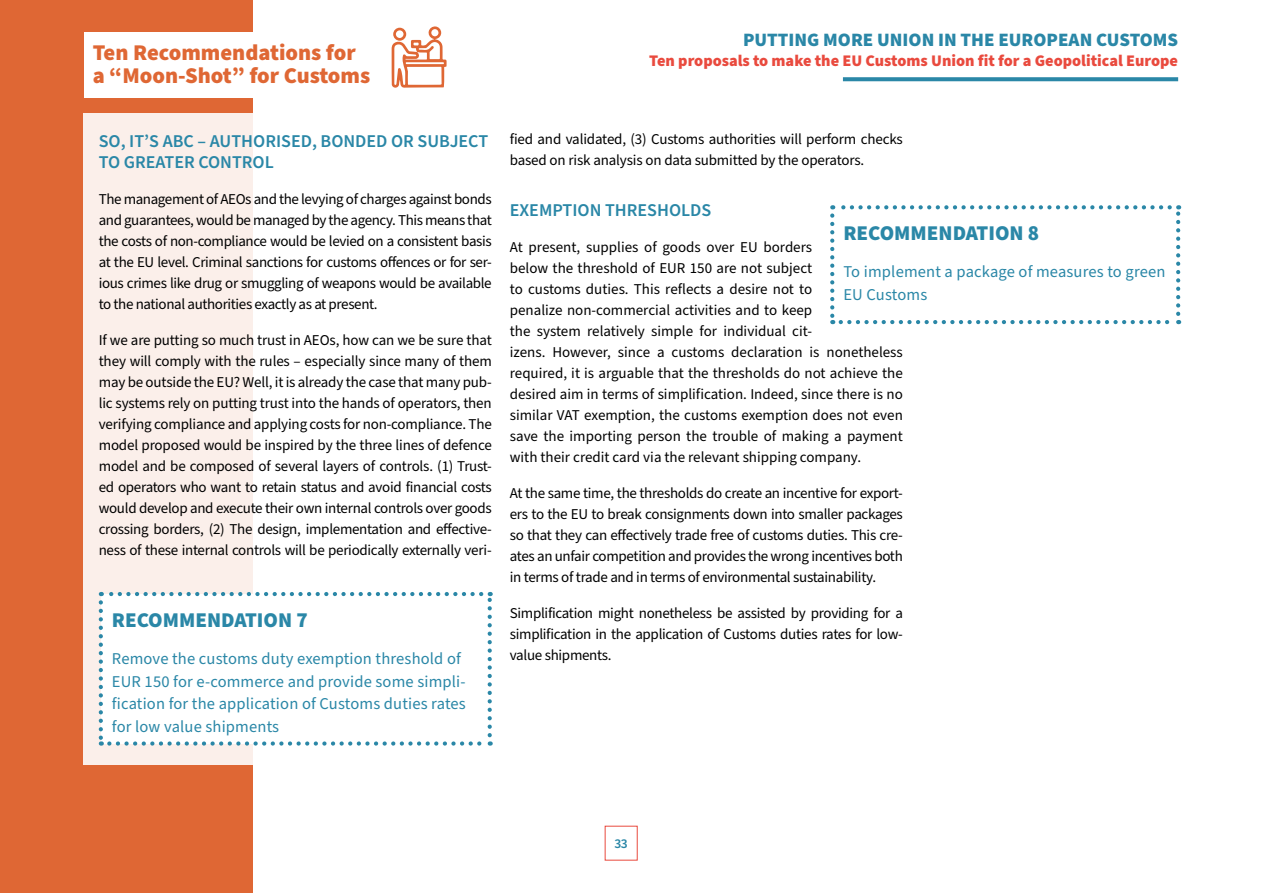
<style>
.page{position:relative;width:1263px;height:893px;background:#fff}
.page>*{position:absolute;margin:0;border:0;box-sizing:border-box;transform-origin:0 0}
.t1{font:900 22.5px "Source Sans Pro";color:#df6734}
.t2{font:900 21px "Source Sans Pro";color:#2a87a7}
.t3{font:900 18.9px "Source Sans Pro";color:#2a87a7}
.t4{font:600 18px/21px "Source Sans Pro";color:#2a87a7}
.t5{font:16.5px/22.5px "Source Sans Pro";letter-spacing:.01em;color:#2a87a7}
.t6{font:900 16.2px "Source Sans Pro";color:#e94a3e}
.t7{font:15px/21px "Source Sans Pro";letter-spacing:-.005em;color:#000;text-align:justify}
.t8{font:600 13.5px "Source Sans Pro";color:#2a87a7}
</style>
<div class="page">
<div style="left:0;top:0;width:253px;height:893px;background:#df6734"></div>
<svg style="left:843px;top:77px;width:335px;height:4px"></svg>
<div style="left:84px;top:32px;width:530px;height:66px;background:#fff"></div>
<svg style="left:392px;top:26px;width:55px;height:62px"></svg>
<div style="left:84px;top:113px;width:834px;height:652px;background:linear-gradient(to right,#fcf4f1,#fff)"></div>
<div style="left:101px;top:594px;width:389px;height:149px;background:#fff"></div>
<svg style="left:99px;top:602px;width:4px;height:144px"></svg>
<svg style="left:109px;top:741px;width:382px;height:5px"></svg>
<svg style="left:488px;top:592px;width:4px;height:143px"></svg>
<svg style="left:101px;top:592px;width:380px;height:4px"></svg>
<div style="left:832px;top:207px;width:346px;height:115px;background:#fff"></div>
<svg style="left:830px;top:216px;width:4px;height:108px"></svg>
<svg style="left:841px;top:320px;width:338px;height:4px"></svg>
<svg style="left:1176px;top:205px;width:4px;height:109px"></svg>
<svg style="left:832px;top:205px;width:338px;height:4px"></svg>
<h1 class="t1" style="left:93px;top:37px;width:265px">Ten Recommendations for</h1>
<h1 class="t1" style="left:93px;top:60px;width:279px">a “Moon-Shot” for Customs</h1>
<p class="t3" style="left:743px;top:26px;width:437px">PUTTING MORE UNION IN THE EUROPEAN CUSTOMS</p>
<p class="t6" style="left:649px;top:49px;width:530px">Ten proposals to make the EU Customs Union fit for a Geopolitical Europe</p>
<p class="t4" style="left:99px;top:131px;width:391px">SO, IT’S ABC – AUTHORISED, BONDED OR SUBJECT<br>TO GREATER CONTROL</p>
<p class="t7" style="left:99px;top:189px;width:395px">The management of AEOs and the levying of charges against bonds and guarantees, would be managed by the agency. This means that the costs of non-compliance would be levied on a consistent basis at the EU level. Criminal sanctions for customs offences or for ser&shy;ious crimes like drug or smuggling of weapons would be available to the national authorities exactly as at present.</p>
<p class="t7" style="left:99px;top:330px;width:395px">If we are putting so much trust in AEOs, how can we be sure that they will comply with the rules – especially since many of them may be outside the EU? Well, it is already the case that many pub&shy;lic systems rely on putting trust into the hands of operators, then verifying compliance and applying costs for non-compliance. The model proposed would be inspired by the three lines of defence model and be composed of several layers of controls. (1) Trust&shy;ed operators who want to retain status and avoid financial costs would develop and execute their own internal controls over goods crossing borders, (2) The design, implementation and effective&shy;ness of these internal controls will be periodically externally veri-</p>
<h2 class="t2" style="left:112px;top:605px;width:197px">RECOMMENDATION 7</h2>
<p class="t5" style="left:112px;top:648px;width:355px">Remove the customs duty exemption threshold of EUR 150 for e-commerce and provide some simpli&shy;fication for the application of Customs duties rates for low value shipments</p>
<p class="t7" style="left:510px;top:129px;width:395px">fied and validated, (3) Customs authorities will perform checks based on risk analysis on data submitted by the operators.</p>
<p class="t4" style="left:510px;top:200px;width:203px">EXEMPTION THRESHOLDS</p>
<p class="t7" style="left:510px;top:237px;width:395px;text-align:left">At present, supplies of goods over EU borders<br>below the threshold of EUR 150 are not subject<br>to customs duties. This reflects a desire not to<br>penalize non-commercial activities and to keep<br>the system relatively simple for individual cit-<br>izens. However, since a customs declaration is nonetheless required, it is arguable that the thresholds do not achieve the desired aim in terms of simplification. Indeed, since there is no similar VAT exemption, the customs exemption does not even save the importing person the trouble of making a payment with their credit card via the relevant shipping company.</p>
<p class="t7" style="left:510px;top:483px;width:395px">At the same time, the thresholds do create an incentive for export&shy;ers to the EU to break consignments down into smaller packages so that they can effectively trade free of customs duties. This cre&shy;ates an unfair competition and provides the wrong incentives both in terms of trade and in terms of environmental sustainability.</p>
<p class="t7" style="left:510px;top:603px;width:395px">Simplification might nonetheless be assisted by providing for a simplification in the application of Customs duties rates for low&shy;value shipments.</p>
<h2 class="t2" style="left:843px;top:218px;width:197px">RECOMMENDATION 8</h2>
<p class="t5" style="left:843px;top:261px;width:324px">To implement a package of measures to green<br>EU Customs</p>
<p class="t8" style="left:614px;top:834px;width:15px">33</p>
</div>
